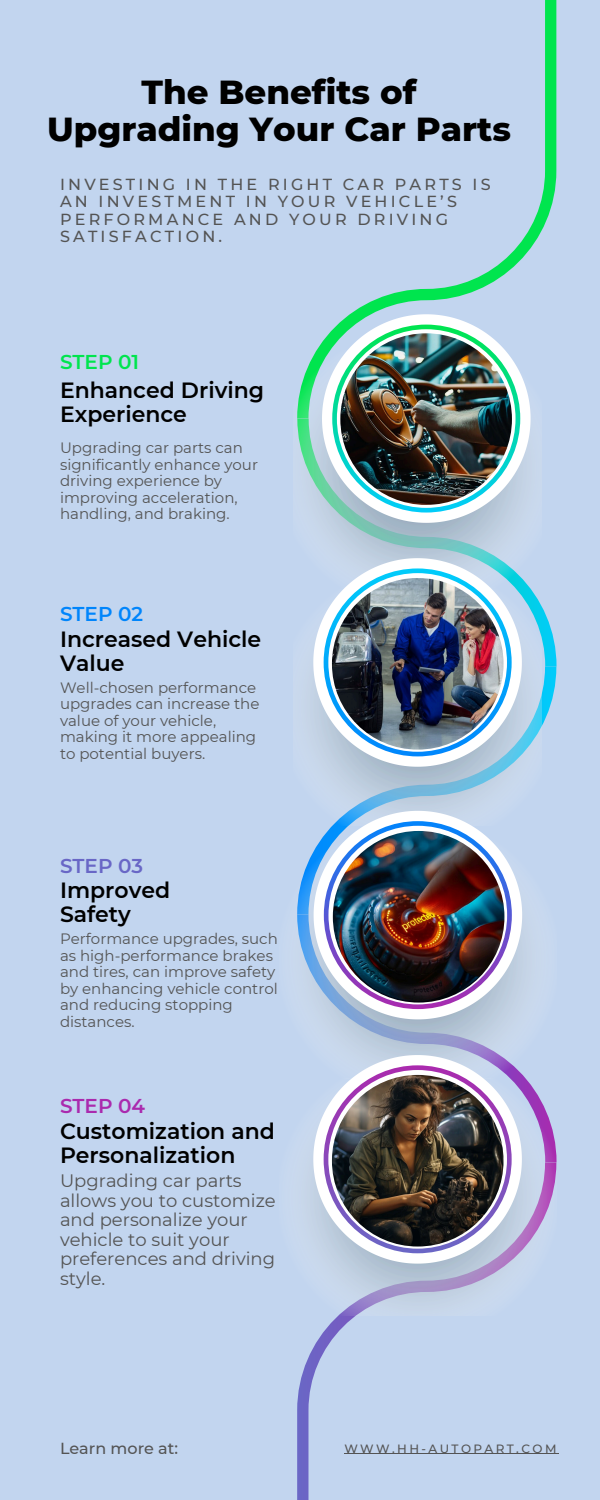
<style>
.page{position:relative;width:600px;height:1500px;background:#c2d5ef}
.page>*{position:absolute;margin:0;border:0;box-sizing:border-box;transform-origin:0 0}
.t1{font:800 34px/36.8px "Montserrat";color:#000;text-align:center}
.t2{font:600 22px/24px "Montserrat";color:#000}
.t3{font:600 20px "Montserrat";color:#00e54e}
.t4{font:600 20px "Montserrat";color:#0085fc}
.t5{font:600 20px "Montserrat";color:#6967c6}
.t6{font:600 20px "Montserrat";color:#aa2aae}
.t7{font:18px/19.5px "Montserrat";color:#545454}
.t8{font:500 16px/17.2px "Montserrat";letter-spacing:.2em;color:#545454}
.t9{font:500 16px "Montserrat";color:#545454}
.t10{font:15px/16.5px "Montserrat";color:#545454}
.t11{font:500 12px "Montserrat";letter-spacing:.2em;color:#545454}
</style>
<div class="page">
<svg style="left:317px;top:0;width:239px;height:350px"></svg>
<svg style="left:541px;top:605px;width:16px;height:61px"></svg>
<svg style="left:541px;top:666px;width:15px;height:61px"></svg>
<svg style="left:297px;top:1316px;width:259px;height:184px"></svg>
<img style="left:297px;top:350px;width:244px;height:461px">
<img style="left:297px;top:851px;width:260px;height:465px">
<svg style="left:322px;top:314px;width:209px;height:209px"></svg>
<svg style="left:332px;top:325px;width:188px;height:188px"></svg>
<svg style="left:313px;top:558px;width:209px;height:209px"></svg>
<svg style="left:324px;top:568px;width:188px;height:188px"></svg>
<svg style="left:314px;top:811px;width:208px;height:208px"></svg>
<svg style="left:324px;top:821px;width:188px;height:188px;background:#bcc7ec"></svg>
<svg style="left:313px;top:1055px;width:209px;height:209px"></svg>
<svg style="left:324px;top:1065px;width:188px;height:188px"></svg>
<img style="left:332px;top:578px;width:172px;height:172px;border-radius:50%">
<img style="left:333px;top:831px;width:171px;height:172px;border-radius:50%">
<img style="left:340px;top:333px;width:172px;height:172px;border-radius:50%">
<img style="left:332px;top:1075px;width:172px;height:172px;border-radius:50%">
<hr style="left:344px;top:1454px;width:215px;height:1px;background:#545454">
<p class="t1" style="left:47px;top:74px;width:465px">The Benefits of<br>Upgrading Your Car Parts</p>
<p class="t8" style="left:60px;top:176px;width:432px">INVESTING IN THE RIGHT CAR PARTS IS<br>AN INVESTMENT IN YOUR VEHICLE’S<br>PERFORMANCE AND YOUR DRIVING<br>SATISFACTION.</p>
<p class="t3" style="left:60px;top:350px;width:81px">STEP 01</p>
<h2 class="t2" style="left:60px;top:378px;width:206px">Enhanced Driving<br>Experience</h2>
<p class="t10" style="left:60px;top:439px;width:200px">Upgrading car parts can significantly enhance your driving experience by improving acceleration, handling, and braking.</p>
<h2 class="t4" style="left:60px;top:602px;width:85px">STEP 02</h2>
<p class="t2" style="left:60px;top:627px;width:203px">Increased Vehicle<br>Value</p>
<h2 class="t10" style="left:60px;top:679px;width:201px">Well-chosen performance upgrades can increase the value of your vehicle, making it more appealing to potential buyers.</h2>
<h3 class="t5" style="left:60px;top:853px;width:85px">STEP 03</h3>
<h3 class="t2" style="left:60px;top:878px;width:112px">Improved<br>Safety</h3>
<h3 class="t10" style="left:60px;top:931px;width:219px">Performance upgrades, such as high-performance brakes and tires, can improve safety by enhancing vehicle control and reducing stopping distances.</h3>
<p class="t6" style="left:60px;top:1094px;width:87px">STEP 04</p>
<p class="t2" style="left:60px;top:1119px;width:216px">Customization and<br>Personalization</p>
<p class="t7" style="left:60px;top:1171px;width:217px">Upgrading car parts allows you to customize and personalize your vehicle to suit your preferences and driving style.</p>
<h1 class="t9" style="left:60px;top:1439px;width:120px">Learn more at:</h1>
<h5 class="t11" style="left:344px;top:1441px;width:214px">WWW.HH-AUTOPART.COM</h5>
</div>
